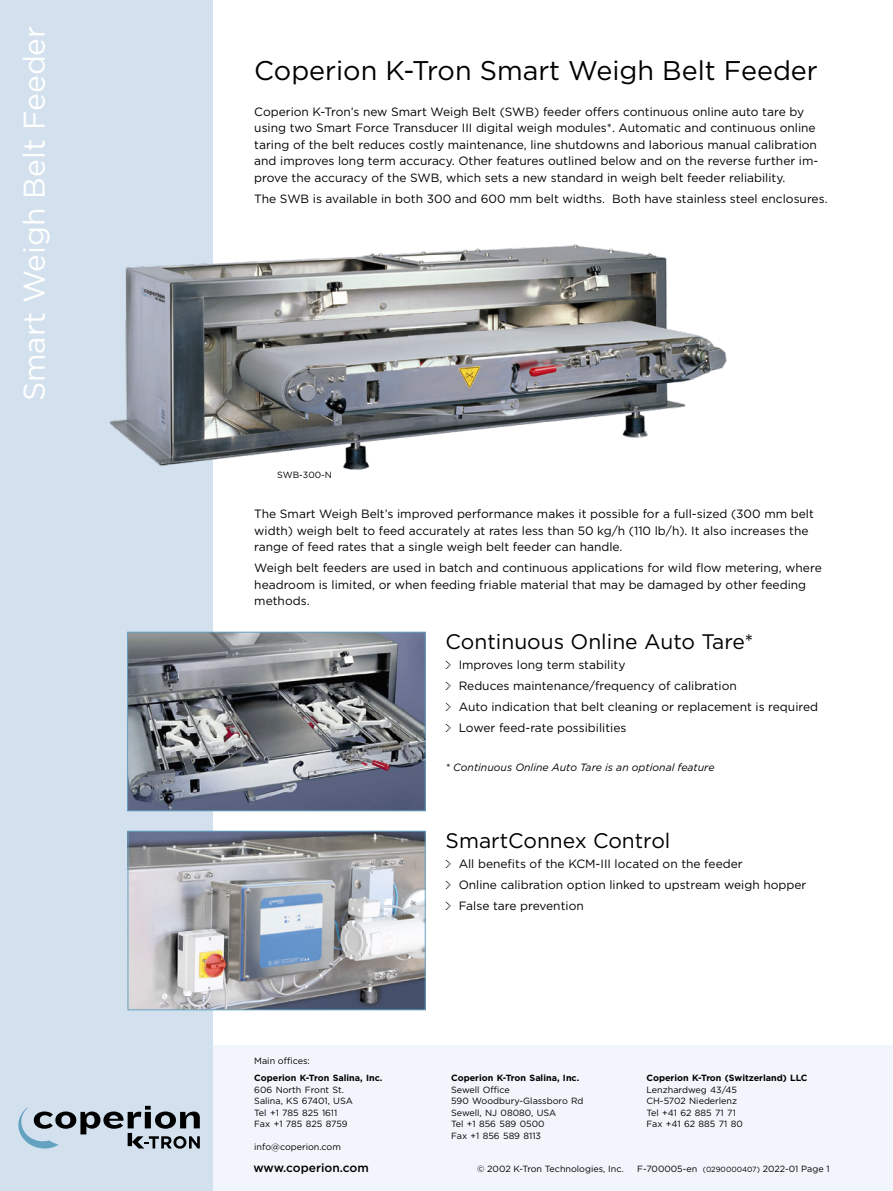
<style>
.page{position:relative;width:893px;height:1191px;background:#fff}
.page>*{position:absolute;margin:0;border:0;box-sizing:border-box;transform-origin:0 0}
.Title_Margin{font:30px "Gotham";color:#fff}
.t1{font:27px "Gotham";color:#000}
.Subtitle{font:21px "Gotham";color:#000}
.Text_EN{font:12px/16.5px "Gotham";color:#000}
.Text_List{font:12px "Gotham";color:#000}
.xNr_left{font:500 12px "Gotham";color:#000}
.Text_EN-2{font:italic 10.5px "Gotham";color:#000}
.addresses{font:9px "Gotham";color:#000}
.addresses-2{font:700 9px "Gotham";color:#000}
.Text_EN-3{font:9px "Gotham";color:#000}
.Body{font:9px "Gotham";color:#000}
.s1{font-family:"Dot Matrix One OT"}
.s2{font-size:7.5px}
</style>
<div class="page">
<div style="left:213px;top:1045px;width:680px;height:146px;background:#f2f5fb"></div>
<div style="left:0;top:0;width:213px;height:1191px;background:#d2e1ed"></div>
<svg style="left:18px;top:1105px;width:182px;height:44px"></svg>
<img style="left:130px;top:833px;width:294px;height:175px">
<div style="left:128px;top:831px;width:298px;height:179px;border:1px solid #65a2c2"></div>
<img style="left:109px;top:244px;width:618px;height:226px">
<img style="left:129px;top:634px;width:295px;height:175px">
<div style="left:127px;top:632px;width:299px;height:179px;border:1px solid #65a2c2"></div>
<p class="Title_Margin" style="left:15px;top:401px;width:377px;rotate:-90deg">Smart Weigh Belt Feeder</p>
<p class="t1" style="left:254px;top:53px;width:565px">Coperion K-Tron Smart Weigh Belt Feeder</p>
<p class="Text_EN" style="left:254px;top:103px;width:566px">Coperion K-Tron’s new Smart Weigh Belt (SWB) feeder offers continuous online auto tare by using two Smart Force Transducer III digital weigh modules*. Automatic and continuous online taring of the belt reduces costly maintenance, line shutdowns and laborious manual calibration and improves long term accuracy. Other features outlined below and on the reverse further im&shy;prove the accuracy of the SWB, which sets a new standard in weigh belt feeder reliability.</p>
<p class="Text_EN" style="left:254px;top:190px;width:575px">The SWB is available in both 300 and 600 mm belt widths. Both have stainless steel enclosures.</p>
<p class="Body" style="left:277px;top:469px;width:56px">SWB-300-N</p>
<p class="Text_EN" style="left:254px;top:505px;width:561px">The Smart Weigh Belt’s improved performance makes it possible for a full-sized (300 mm belt width) weigh belt to feed accurately at rates less than 50 kg/h (110 lb/h). It also increases the range of feed rates that a single weigh belt feeder can handle.</p>
<p class="Text_EN" style="left:254px;top:559px;width:569px">Weigh belt feeders are used in batch and continuous applications for wild flow metering, where headroom is limited, or when feeding friable material that may be damaged by other feeding methods.</p>
<p class="Subtitle" style="left:446px;top:627px;width:309px">Continuous Online Auto Tare*</p>
<p class="Text_List" style="left:446px;top:657px;width:181px"><span class="s1">&gt;</span> Improves long term stability</p>
<p class="Text_List" style="left:446px;top:678px;width:293px"><span class="s1">&gt;</span> Reduces maintenance/frequency of calibration</p>
<p class="Text_List" style="left:446px;top:699px;width:374px"><span class="s1">&gt;</span> Auto indication that belt cleaning or replacement is required</p>
<p class="Text_List" style="left:446px;top:720px;width:182px"><span class="s1">&gt;</span> Lower feed-rate possibilities</p>
<p class="Text_EN-2" style="left:446px;top:760px;width:270px">* Continuous Online Auto Tare is an optional feature</p>
<p class="Text_EN-3" style="left:254px;top:1055px;width:57px">Main offices:</p>
<p class="addresses-2" style="left:254px;top:1072px;width:130px">Coperion K-Tron Salina, Inc.</p>
<p class="addresses" style="left:254px;top:1083px;width:91px">606 North Front St.</p>
<p class="addresses" style="left:254px;top:1095px;width:100px">Salina, KS 67401, USA</p>
<p class="addresses" style="left:254px;top:1106px;width:85px">Tel +1 785 825 1611</p>
<p class="addresses" style="left:254px;top:1118px;width:95px">Fax +1 785 825 8759</p>
<p class="addresses" style="left:254px;top:1141px;width:88px">info@coperion.com</p>
<p class="xNr_left" style="left:253px;top:1159px;width:117px">www.coperion.com</p>
<p class="Subtitle" style="left:446px;top:826px;width:226px">SmartConnex Control</p>
<p class="Text_List" style="left:446px;top:856px;width:299px"><span class="s1">&gt;</span> All benefits of the KCM-III located on the feeder</p>
<p class="Text_List" style="left:446px;top:877px;width:362px"><span class="s1">&gt;</span> Online calibration option linked to upstream weigh hopper</p>
<p class="Text_List" style="left:446px;top:898px;width:140px"><span class="s1">&gt;</span> False tare prevention</p>
<p class="addresses-2" style="left:451px;top:1072px;width:130px">Coperion K-Tron Salina, Inc.</p>
<p class="addresses" style="left:451px;top:1083px;width:60px">Sewell Office</p>
<p class="addresses" style="left:451px;top:1095px;width:134px">590 Woodbury-Glassboro Rd</p>
<p class="addresses" style="left:451px;top:1107px;width:107px">Sewell, NJ 08080, USA</p>
<p class="addresses" style="left:451px;top:1118px;width:95px">Tel +1 856 589 0500</p>
<p class="addresses" style="left:451px;top:1130px;width:91px">Fax +1 856 589 8113</p>
<p class="addresses-2" style="left:646px;top:1072px;width:163px">Coperion K-Tron (Switzerland) LLC</p>
<p class="addresses" style="left:646px;top:1083px;width:92px">Lenzhardweg 43/45</p>
<p class="addresses" style="left:646px;top:1095px;width:92px">CH-5702 Niederlenz</p>
<p class="addresses" style="left:646px;top:1107px;width:91px">Tel +41 62 885 71 71</p>
<p class="addresses" style="left:646px;top:1118px;width:98px">Fax +41 62 885 71 80</p>
<p class="addresses" style="left:477px;top:1162px;width:148px">© 2002 K-Tron Technologies, Inc.</p>
<p class="addresses" style="left:637px;top:1162px;width:194px">F-700005-en <span class="s2">(0290000407)</span> 2022-01 Page 1</p>
</div>
